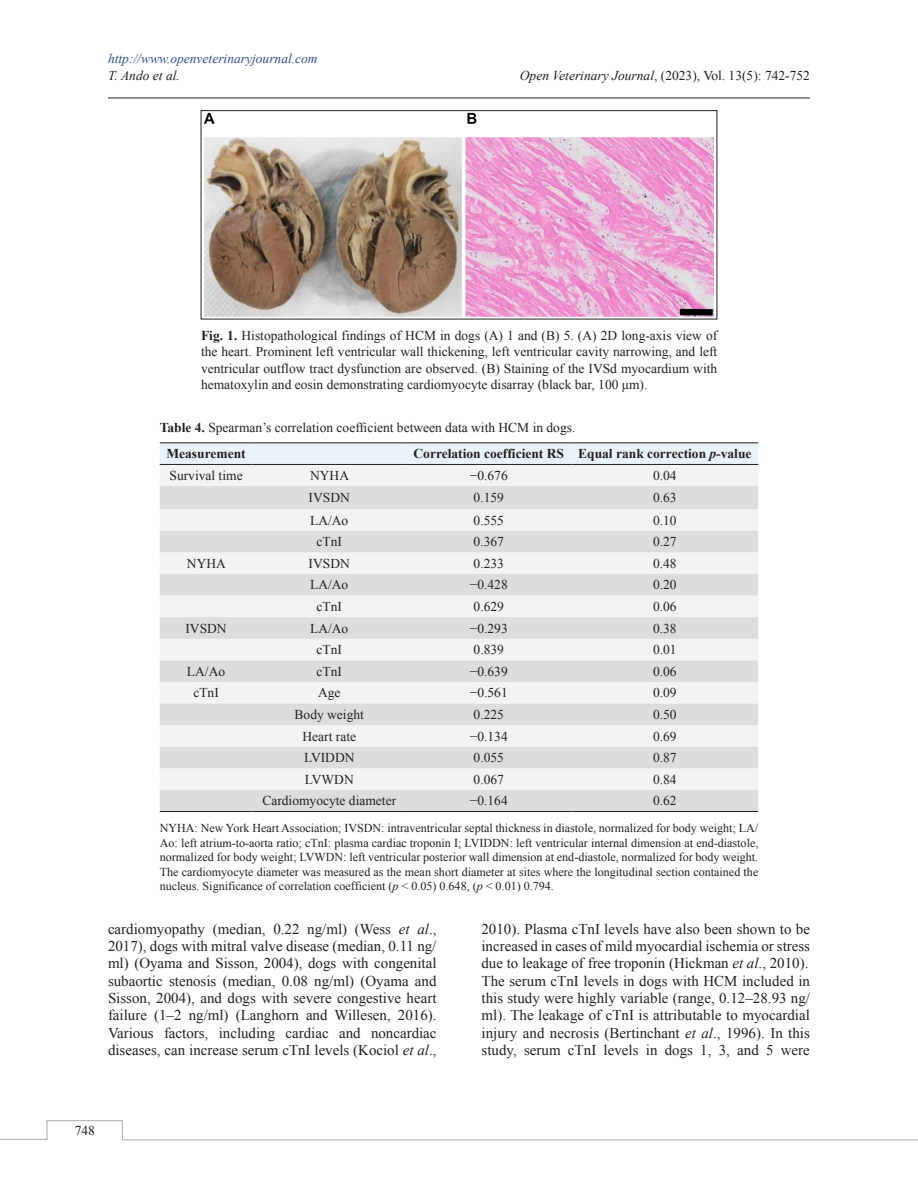
<style>
.page{position:relative;width:918px;height:1188px;background:#fff}
.page>*{position:absolute;margin:0;border:0;box-sizing:border-box;transform-origin:0 0}
.Para{font:15px/17.4px "Times New Roman";color:#231f20;text-align:justify}
.Fig_Caption{font:13.5px/16.2px "Times New Roman";color:#231f20;text-align:justify}
.Table_Text{font:13.5px "Times New Roman";color:#231f20}
.Table_Caption{font:13.5px "Times New Roman";color:#231f20}
.Table_Text-2{font:700 13.5px "Times New Roman";color:#231f20}
.t1{font:italic 13.5px "Times New Roman";color:#304d94}
.t2{font:italic 13.5px "Times New Roman";color:#231f20}
.Table_Source{font:12px/14.4px "Times New Roman";color:#231f20;text-align:justify}
.s1{font-style:italic}
.s2{font-weight:700}
</style>
<div class="page">
<hr style="left:108px;top:98px;width:702px;height:1px;background:#231f20">
<svg style="left:0;top:1120px;width:918px;height:21px"></svg>
<img style="left:204px;top:112px;width:510px;height:205px">
<div style="left:201px;top:110px;width:516px;height:209px;border:1px solid #231f20"></div>
<svg style="left:160px;top:443px;width:598px;height:21px;background:#e7eef5"></svg>
<div style="left:160px;top:465px;width:598px;height:21px;background:#f2f3f4"></div>
<svg style="left:160px;top:486px;width:598px;height:325px;fill:#dcdddf"></svg>
<hr style="left:160px;top:442px;width:92px;height:1px;background:#231f20">
<hr style="left:252px;top:442px;width:154px;height:1px;background:#231f20">
<hr style="left:406px;top:442px;width:166px;height:1px;background:#231f20">
<hr style="left:572px;top:442px;width:186px;height:1px;background:#231f20">
<hr style="left:160px;top:464px;width:92px;height:1px;background:#231f20">
<hr style="left:252px;top:464px;width:154px;height:1px;background:#231f20">
<hr style="left:406px;top:464px;width:166px;height:1px;background:#231f20">
<hr style="left:572px;top:464px;width:186px;height:1px;background:#231f20">
<hr style="left:160px;top:811px;width:92px;height:1px;background:#231f20">
<hr style="left:252px;top:811px;width:154px;height:1px;background:#231f20">
<hr style="left:406px;top:811px;width:166px;height:1px;background:#231f20">
<hr style="left:572px;top:811px;width:186px;height:1px;background:#231f20">
<p class="t1" style="left:108px;top:50px;width:211px">http://www.openveterinaryjournal.com</p>
<p class="t2" style="left:108px;top:66px;width:73px">T. Ando et al.</p>
<p class="Fig_Caption" style="left:520px;top:67px;width:292px"><span class="s1">Open Veterinary Journal</span>, (2023), Vol. 13(5): 742-752</p>
<p class="Fig_Caption" style="left:201px;top:327px;width:518px"><span class="s2">Fig. 1.</span> Histopathological findings of HCM in dogs (A) 1 and (B) 5. (A) 2D long-axis view of the heart. Prominent left ventricular wall thickening, left ventricular cavity narrowing, and left ventricular outflow tract dysfunction are observed. (B) Staining of the IVSd myocardium with hematoxylin and eosin demonstrating cardiomyocyte disarray (black bar, 100 μm).</p>
<p class="Table_Caption" style="left:160px;top:418px;width:417px"><span class="s2">Table 4.</span> Spearman’s correlation coefficient between data with HCM in dogs.</p>
<p class="Table_Text-2" style="left:166px;top:444px;width:81px">Measurement</p>
<p class="Table_Text-2" style="left:414px;top:444px;width:152px">Correlation coefficient RS</p>
<p class="Table_Text-2" style="left:578px;top:444px;width:175px">Equal rank correction <span class="s1">p</span>-value</p>
<p class="Table_Text" style="left:170px;top:466px;width:75px">Survival time</p>
<p class="Table_Text" style="left:310px;top:466px;width:40px">NYHA</p>
<p class="Table_Text" style="left:470px;top:466px;width:39px">−0.676</p>
<p class="Table_Text" style="left:653px;top:466px;width:25px">0.04</p>
<p class="Table_Text" style="left:309px;top:489px;width:43px">IVSDN</p>
<p class="Table_Text" style="left:474px;top:489px;width:32px">0.159</p>
<p class="Table_Text" style="left:653px;top:489px;width:25px">0.63</p>
<p class="Table_Text" style="left:310px;top:511px;width:40px">LA/Ao</p>
<p class="Table_Text" style="left:474px;top:511px;width:32px">0.555</p>
<p class="Table_Text" style="left:653px;top:511px;width:25px">0.10</p>
<p class="Table_Text" style="left:317px;top:533px;width:27px">cTnI</p>
<p class="Table_Text" style="left:474px;top:533px;width:32px">0.367</p>
<p class="Table_Text" style="left:653px;top:533px;width:25px">0.27</p>
<p class="Table_Text" style="left:187px;top:554px;width:40px">NYHA</p>
<p class="Table_Text" style="left:309px;top:554px;width:43px">IVSDN</p>
<p class="Table_Text" style="left:474px;top:554px;width:32px">0.233</p>
<p class="Table_Text" style="left:653px;top:554px;width:25px">0.48</p>
<p class="Table_Text" style="left:310px;top:576px;width:40px">LA/Ao</p>
<p class="Table_Text" style="left:470px;top:576px;width:39px">−0.428</p>
<p class="Table_Text" style="left:653px;top:576px;width:25px">0.20</p>
<p class="Table_Text" style="left:317px;top:597px;width:27px">cTnI</p>
<p class="Table_Text" style="left:474px;top:597px;width:32px">0.629</p>
<p class="Table_Text" style="left:653px;top:597px;width:25px">0.06</p>
<p class="Table_Text" style="left:185px;top:619px;width:43px">IVSDN</p>
<p class="Table_Text" style="left:310px;top:619px;width:40px">LA/Ao</p>
<p class="Table_Text" style="left:470px;top:619px;width:39px">−0.293</p>
<p class="Table_Text" style="left:653px;top:619px;width:25px">0.38</p>
<p class="Table_Text" style="left:317px;top:641px;width:27px">cTnI</p>
<p class="Table_Text" style="left:474px;top:641px;width:32px">0.839</p>
<p class="Table_Text" style="left:653px;top:641px;width:25px">0.01</p>
<p class="Table_Text" style="left:187px;top:662px;width:40px">LA/Ao</p>
<p class="Table_Text" style="left:317px;top:662px;width:27px">cTnI</p>
<p class="Table_Text" style="left:470px;top:662px;width:39px">−0.639</p>
<p class="Table_Text" style="left:653px;top:662px;width:25px">0.06</p>
<p class="Table_Text" style="left:193px;top:684px;width:27px">cTnI</p>
<p class="Table_Text" style="left:318px;top:684px;width:24px">Age</p>
<p class="Table_Text" style="left:470px;top:684px;width:39px">−0.561</p>
<p class="Table_Text" style="left:653px;top:684px;width:25px">0.09</p>
<p class="Table_Text" style="left:295px;top:705px;width:71px">Body weight</p>
<p class="Table_Text" style="left:474px;top:705px;width:32px">0.225</p>
<p class="Table_Text" style="left:653px;top:705px;width:25px">0.50</p>
<p class="Table_Text" style="left:302px;top:727px;width:55px">Heart rate</p>
<p class="Table_Text" style="left:470px;top:727px;width:39px">−0.134</p>
<p class="Table_Text" style="left:653px;top:727px;width:25px">0.69</p>
<p class="Table_Text" style="left:304px;top:749px;width:52px">LVIDDN</p>
<p class="Table_Text" style="left:474px;top:749px;width:32px">0.055</p>
<p class="Table_Text" style="left:653px;top:749px;width:25px">0.87</p>
<p class="Table_Text" style="left:305px;top:770px;width:50px">LVWDN</p>
<p class="Table_Text" style="left:474px;top:770px;width:32px">0.067</p>
<p class="Table_Text" style="left:653px;top:770px;width:25px">0.84</p>
<p class="Table_Text" style="left:262px;top:792px;width:135px">Cardiomyocyte diameter</p>
<p class="Table_Text" style="left:470px;top:792px;width:39px">−0.164</p>
<p class="Table_Text" style="left:653px;top:792px;width:25px">0.62</p>
<p class="Table_Source" style="left:160px;top:821px;width:600px">NYHA: New York Heart Association; IVSDN: intraventricular septal thickness in diastole, normalized for body weight; LA/ Ao: left atrium-to-aorta ratio; cTnI: plasma cardiac troponin I; LVIDDN: left ventricular internal dimension at end-diastole, normalized for body weight; LVWDN: left ventricular posterior wall dimension at end-diastole, normalized for body weight.<br>The cardiomyocyte diameter was measured as the mean short diameter at sites where the longitudinal section contained the nucleus. Significance of correlation coefficient (<span class="s1">p</span> &lt; 0.05) 0.648, (<span class="s1">p</span> &lt; 0.01) 0.794.</p>
<p class="Para" style="left:108px;top:920px;width:330px">cardiomyopathy (median, 0.22 ng/ml) (Wess <span class="s1">et al</span>., 2017), dogs with mitral valve disease (median, 0.11 ng/ ml) (Oyama and Sisson, 2004), dogs with congenital subaortic stenosis (median, 0.08 ng/ml) (Oyama and Sisson, 2004), and dogs with severe congestive heart failure (1–2 ng/ml) (Langhorn and Willesen, 2016).<br>Various factors, including cardiac and noncardiac diseases, can increase serum cTnI levels (Kociol <span class="s1">et al</span>.,</p>
<p class="Para" style="left:482px;top:920px;width:330px">2010). Plasma cTnI levels have also been shown to be increased in cases of mild myocardial ischemia or stress due to leakage of free troponin (Hickman <span class="s1">et al</span>., 2010).</p>
<p class="Para" style="left:482px;top:972px;width:330px">The serum cTnI levels in dogs with HCM included in this study were highly variable (range, 0.12–28.93 ng/ ml). The leakage of cTnI is attributable to myocardial injury and necrosis (Bertinchant <span class="s1">et al</span>., 1996). In this study, serum cTnI levels in dogs 1, 3, and 5 were</p>
<p class="Fig_Caption" style="left:75px;top:1122px;width:22px">748</p>
</div>
